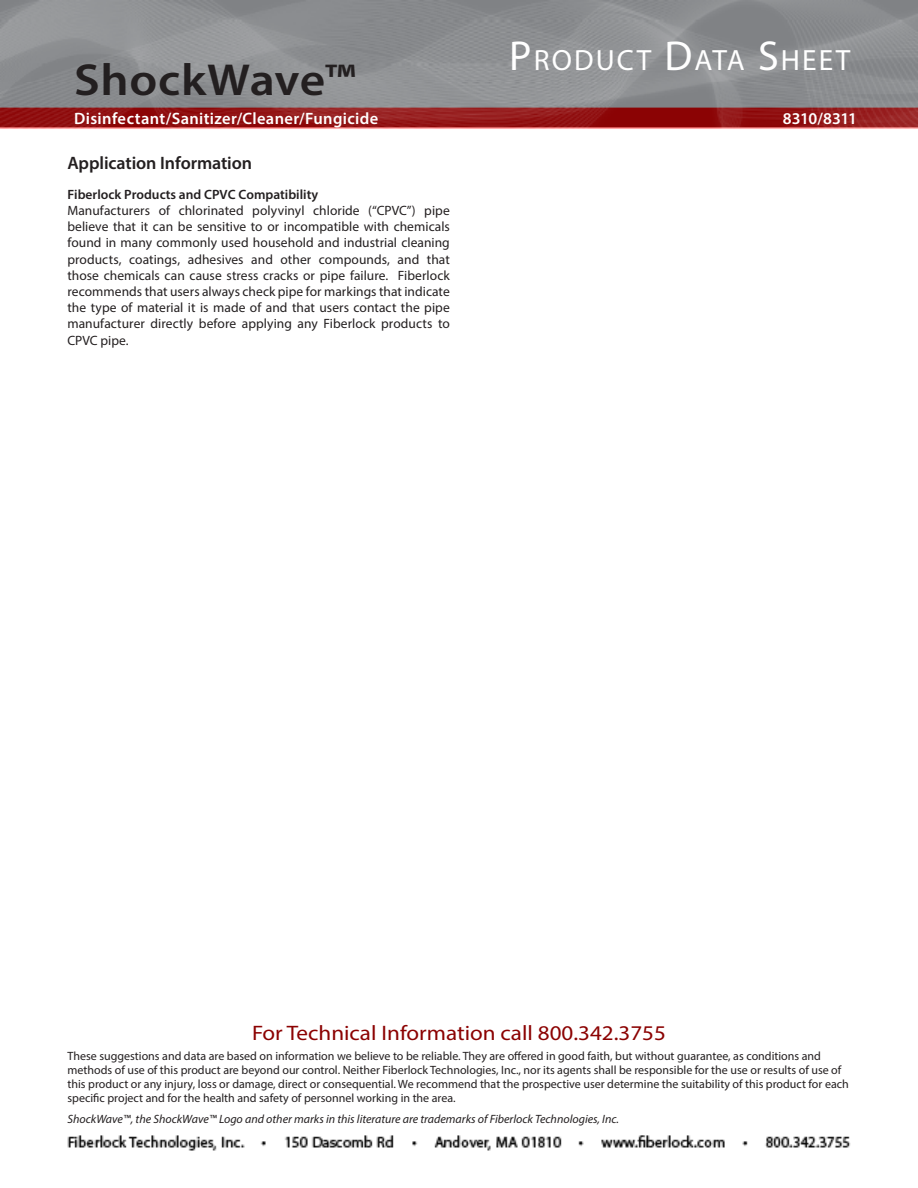
<style>
.page{position:relative;width:918px;height:1188px;background:#fff}
.page>*{position:absolute;margin:0;border:0;box-sizing:border-box;transform-origin:0 0}
.Product_Name_-_PDS{font:600 45px "Myriad Pro";letter-spacing:.01em;color:#231f20;scale:1.1 1}
.t1{font:29.4px "Myriad Pro";letter-spacing:.07em;color:#fff}
.t2{font:21px "Myriad Pro";color:#8b0202;scale:1.1 1}
.t3{font:600 18px "Myriad Pro";letter-spacing:-.005em;color:#231f20}
.Product_Name_-_Expan{font:600 16.5px "Myriad Pro";letter-spacing:.02em;color:#fff}
.Product_Name_-_Expan-2{font:600 16.5px "Myriad Pro";letter-spacing:-.025em;color:#fff}
.Paragraph_9pt_-_PDS{font:13.5px/16.2px "Myriad Pro";letter-spacing:.005em;color:#231f20;text-align:justify}
.t4{font:600 13.5px "Myriad Pro";color:#231f20}
.t5{font:12px/13.8px "Myriad Pro";color:#231f20}
.t6{font:italic 12px "Myriad Pro";color:#231f20}
.s1{font-size:42px}
</style>
<div class="page">
<img style="left:0;top:0;width:918px;height:1151px">
<h2 class="t1" style="left:509px;top:42px;width:343px"><span class="s1">P</span>RODUCT <span class="s1">D</span>ATA <span class="s1">S</span>HEET</h2>
<p class="Product_Name_-_PDS" style="left:74px;top:51px;width:257px">ShockWave™</p>
<p class="Product_Name_-_Expan" style="left:74px;top:108px;width:306px">Disinfectant/Sanitizer/Cleaner/Fungicide</p>
<p class="Product_Name_-_Expan-2" style="left:783px;top:108px;width:76px">8310/8311</p>
<h3 class="t3" style="left:67px;top:151px;width:186px">Application Information</h3>
<p class="t4" style="left:67px;top:186px;width:252px">Fiberlock Products and CPVC Compatibility</p>
<p class="Paragraph_9pt_-_PDS" style="left:67px;top:202px;width:384px">Manufacturers of chlorinated polyvinyl chloride (“CPVC”) pipe believe that it can be sensitive to or incompatible with chemicals found in many commonly used household and industrial cleaning products, coatings, adhesives and other compounds, and that those chemicals can cause stress cracks or pipe failure. Fiberlock recommends that users always check pipe for markings that indicate the type of material it is made of and that users contact the pipe manufacturer directly before applying any Fiberlock products to CPVC pipe.</p>
<p class="t2" style="left:252px;top:1020px;width:378px">For Technical Information call 800.342.3755</p>
<p class="t5" style="left:68px;top:1049px;width:783px">These suggestions and data are based on information we believe to be reliable. They are offered in good faith, but without guarantee, as conditions and methods of use of this product are beyond our control. Neither Fiberlock Technologies, Inc., nor its agents shall be responsible for the use or results of use of this product or any injury, loss or damage, direct or consequential. We recommend that the prospective user determine the suitability of this product for each specific project and for the health and safety of personnel working in the area.</p>
<p class="t6" style="left:68px;top:1111px;width:553px">ShockWave™, the ShockWave™ Logo and other marks in this literature are trademarks of Fiberlock Technologies, Inc.</p>
</div>
